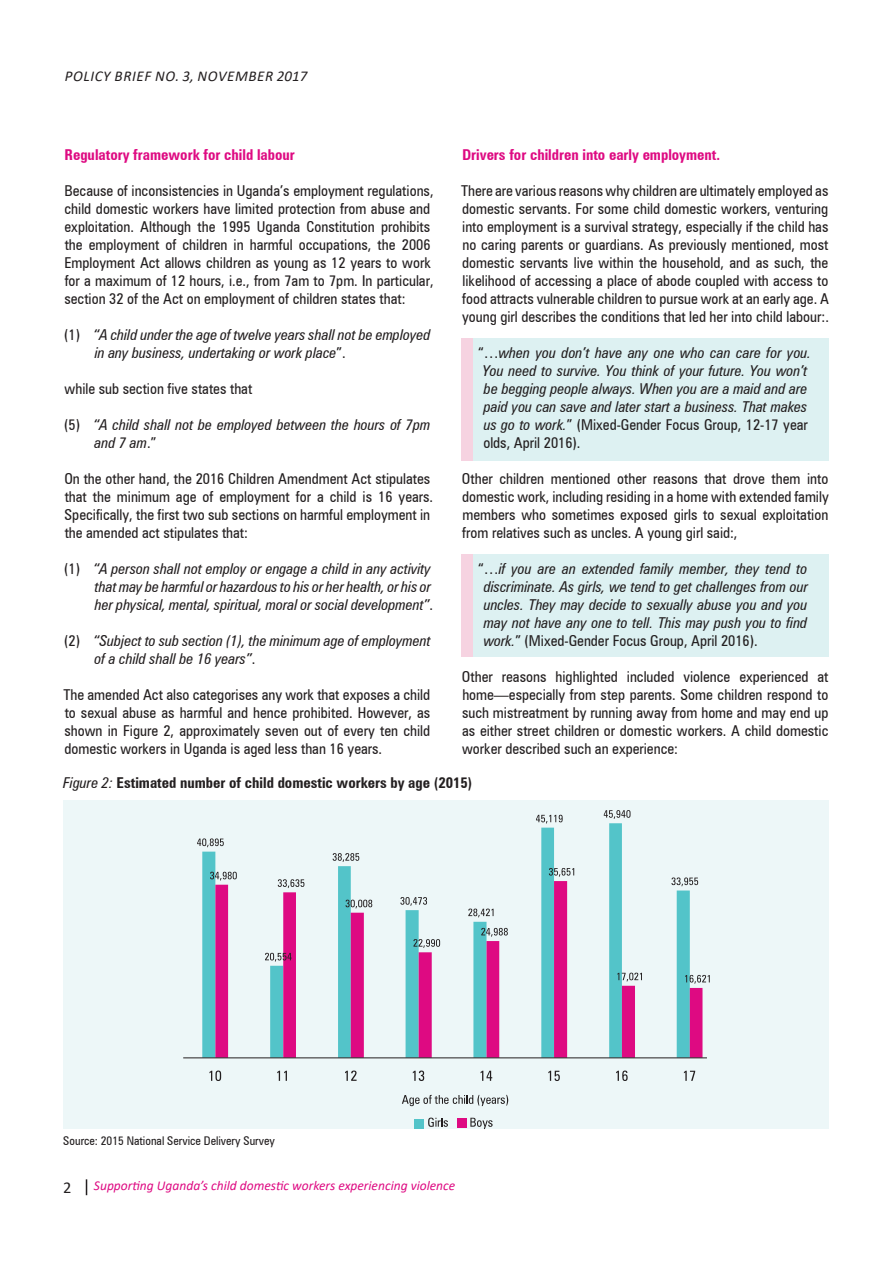
<style>
.page{position:relative;width:893px;height:1263px;background:#fff}
.page>*{position:absolute;margin:0;border:0;box-sizing:border-box;transform-origin:0 0}
.t1{font:16.5px "Calibri";color:#231f20}
.t2{font:condensed 15px/18px "Zurich BT";color:#231f20;text-align:justify}
.List_Paragraph{font:italic condensed 15px/18px "Zurich BT";color:#231f20}
.t3{font:700 condensed 15px "Zurich BT";color:#de0a82}
.t4{font:700 condensed 15px "Zurich BT";color:#231f20}
.t5{font:italic 15px "Calibri";letter-spacing:.04em;color:#231f20}
.t6{font:italic 13.5px "Calibri";color:#de0a82}
.t7{font:condensed 12px "Zurich BT";color:#231f20}
.s1{font-style:normal}
.s2{font-weight:400;font-style:italic}
</style>
<div class="page">
<svg style="left:86px;top:1179px;width:1px;height:16px"></svg>
<div style="left:461px;top:554px;width:368px;height:103px;background:#ddf1f2"></div>
<div style="left:461px;top:554px;width:11px;height:103px;background:#f6d3e1"></div>
<div style="left:461px;top:338px;width:368px;height:122px;background:#ddf1f2"></div>
<div style="left:461px;top:338px;width:11px;height:122px;background:#f6d3e1"></div>
<div style="left:63px;top:800px;width:766px;height:329px;background:#edf7f8"></div>
<svg style="left:202px;top:823px;width:420px;height:234px"></svg>
<svg style="left:215px;top:881px;width:487px;height:176px"></svg>
<hr style="left:183px;top:1057px;width:524px;height:1px;background:#231f20">
<svg style="left:197px;top:838px;width:27px;height:9px"></svg>
<svg style="left:265px;top:953px;width:27px;height:8px"></svg>
<svg style="left:333px;top:853px;width:26px;height:9px"></svg>
<svg style="left:400px;top:897px;width:27px;height:9px"></svg>
<svg style="left:468px;top:908px;width:25px;height:9px"></svg>
<svg style="left:536px;top:815px;width:27px;height:8px"></svg>
<svg style="left:604px;top:810px;width:26px;height:9px"></svg>
<svg style="left:671px;top:877px;width:27px;height:9px"></svg>
<svg style="left:210px;top:872px;width:27px;height:8px"></svg>
<svg style="left:278px;top:879px;width:26px;height:9px"></svg>
<svg style="left:346px;top:900px;width:26px;height:8px"></svg>
<svg style="left:413px;top:939px;width:27px;height:9px"></svg>
<svg style="left:481px;top:928px;width:27px;height:9px"></svg>
<svg style="left:549px;top:868px;width:25px;height:9px"></svg>
<svg style="left:617px;top:973px;width:25px;height:8px"></svg>
<svg style="left:685px;top:975px;width:25px;height:9px"></svg>
<svg style="left:209px;top:1070px;width:12px;height:11px"></svg>
<svg style="left:277px;top:1071px;width:10px;height:10px"></svg>
<svg style="left:345px;top:1070px;width:12px;height:11px"></svg>
<svg style="left:413px;top:1070px;width:11px;height:11px"></svg>
<svg style="left:481px;top:1071px;width:11px;height:10px"></svg>
<svg style="left:548px;top:1071px;width:12px;height:10px"></svg>
<svg style="left:616px;top:1070px;width:12px;height:11px"></svg>
<svg style="left:684px;top:1071px;width:11px;height:10px"></svg>
<svg style="left:402px;top:1095px;width:106px;height:11px"></svg>
<div style="left:414px;top:1119px;width:10px;height:9px;background:#53c4c9"></div>
<svg style="left:428px;top:1117px;width:20px;height:10px"></svg>
<div style="left:457px;top:1118px;width:9px;height:9px;background:#de0a82"></div>
<svg style="left:470px;top:1118px;width:23px;height:11px"></svg>
<p class="t5" style="left:65px;top:66px;width:244px">POLICY BRIEF NO. 3, NOVEMBER 2017</p>
<p class="t3" style="left:462px;top:146px;width:259px">Drivers for children into early employment.</p>
<p class="t2" style="left:461px;top:182px;width:369px">There are various reasons why children are ultimately employed as domestic servants. For some child domestic workers, venturing into employment is a survival strategy, especially if the child has no caring parents or guardians. As previously mentioned, most domestic servants live within the household, and as such, the likelihood of accessing a place of abode coupled with access to food attracts vulnerable children to pursue work at an early age. A young girl describes the conditions that led her into child labour:.</p>
<p class="List_Paragraph" style="left:483px;top:344px;width:330px;text-indent:-5px"><span class="s1">“…</span>when you don’t have any one who can care for you.<br>You need to survive. You think of your future. You won’t be begging people always. When you are a maid and are paid you can save and later start a business. That makes us go to work.<span class="s1">” (Mixed-Gender Focus Group, 12-17 year olds, April 2016).</span></p>
<p class="t2" style="left:462px;top:470px;width:368px">Other children mentioned other reasons that drove them into domestic work, including residing in a home with extended family members who sometimes exposed girls to sexual exploitation from relatives such as uncles. A young girl said:,</p>
<p class="List_Paragraph" style="left:484px;top:560px;width:326px;text-align:justify;text-indent:-5px"><span class="s1">“…</span>if you are an extended family member, they tend to discriminate. As girls, we tend to get challenges from our uncles. They may decide to sexually abuse you and you may not have any one to tell. This may push you to find work.<span class="s1">” (Mixed-Gender Focus Group, April 2016).</span></p>
<p class="t2" style="left:462px;top:668px;width:368px">Other reasons highlighted included violence experienced at home—especially from step parents. Some children respond to such mistreatment by running away from home and may end up as either street children or domestic workers. A child domestic worker described such an experience:</p>
<p class="t4" style="left:63px;top:773px;width:411px"><span class="s2">Figure 2:</span> Estimated number of child domestic workers by age (2015)</p>
<p class="t3" style="left:65px;top:146px;width:232px">Regulatory framework for child labour</p>
<p class="t2" style="left:64px;top:182px;width:371px;text-align:left">Because of inconsistencies in Uganda’s employment regulations, child domestic workers have limited protection from abuse and exploitation. Although the 1995 Uganda Constitution prohibits the employment of children in harmful occupations, the 2006<br>Employment Act allows children as young as 12 years to work for a maximum of 12 hours, i.e., from 7am to 7pm. In particular, section 32 of the Act on employment of children states that:</p>
<p class="List_Paragraph" style="left:95px;top:326px;width:337px;text-indent:-31px"><span class="s1">(1)</span> “A child under the age of twelve years shall not be employed in any business, undertaking or work place<span class="s1">”.</span></p>
<p class="t2" style="left:65px;top:380px;width:189px">while sub section five states that</p>
<p class="List_Paragraph" style="left:95px;top:416px;width:337px;text-indent:-31px"><span class="s1">(5)</span> “A child shall not be employed between the hours of 7pm and 7 am<span class="s1">.”</span></p>
<p class="t2" style="left:64px;top:470px;width:370px;text-align:left">On the other hand, the 2016 Children Amendment Act stipulates that the minimum age of employment for a child is 16 years.<br>Specifically, the first two sub sections on harmful employment in the amended act stipulates that:</p>
<p class="List_Paragraph" style="left:95px;top:560px;width:340px;text-indent:-31px"><span class="s1">(1)</span> “A person shall not employ or engage a child in any activity that may be harmful or hazardous to his or her health, or his or her physical, mental, spiritual, moral or social development”<span class="s1">.</span></p>
<p class="List_Paragraph" style="left:94px;top:632px;width:338px;text-indent:-30px"><span class="s1">(2)</span> “Subject to sub section (1), the minimum age of employment of a child shall be 16 years”<span class="s1">.</span></p>
<p class="t2" style="left:63px;top:686px;width:368px">The amended Act also categorises any work that exposes a child to sexual abuse as harmful and hence prohibited. However, as shown in Figure 2, approximately seven out of every ten child domestic workers in Uganda is aged less than 16 years.</p>
<p class="t7" style="left:63px;top:1133px;width:213px">Source: 2015 National Service Delivery Survey</p>
<p class="t1" style="left:63px;top:1176px;width:10px">2</p>
<p class="t6" style="left:94px;top:1176px;width:363px">Supporting Uganda’s child domestic workers experiencing violence</p>
</div>
